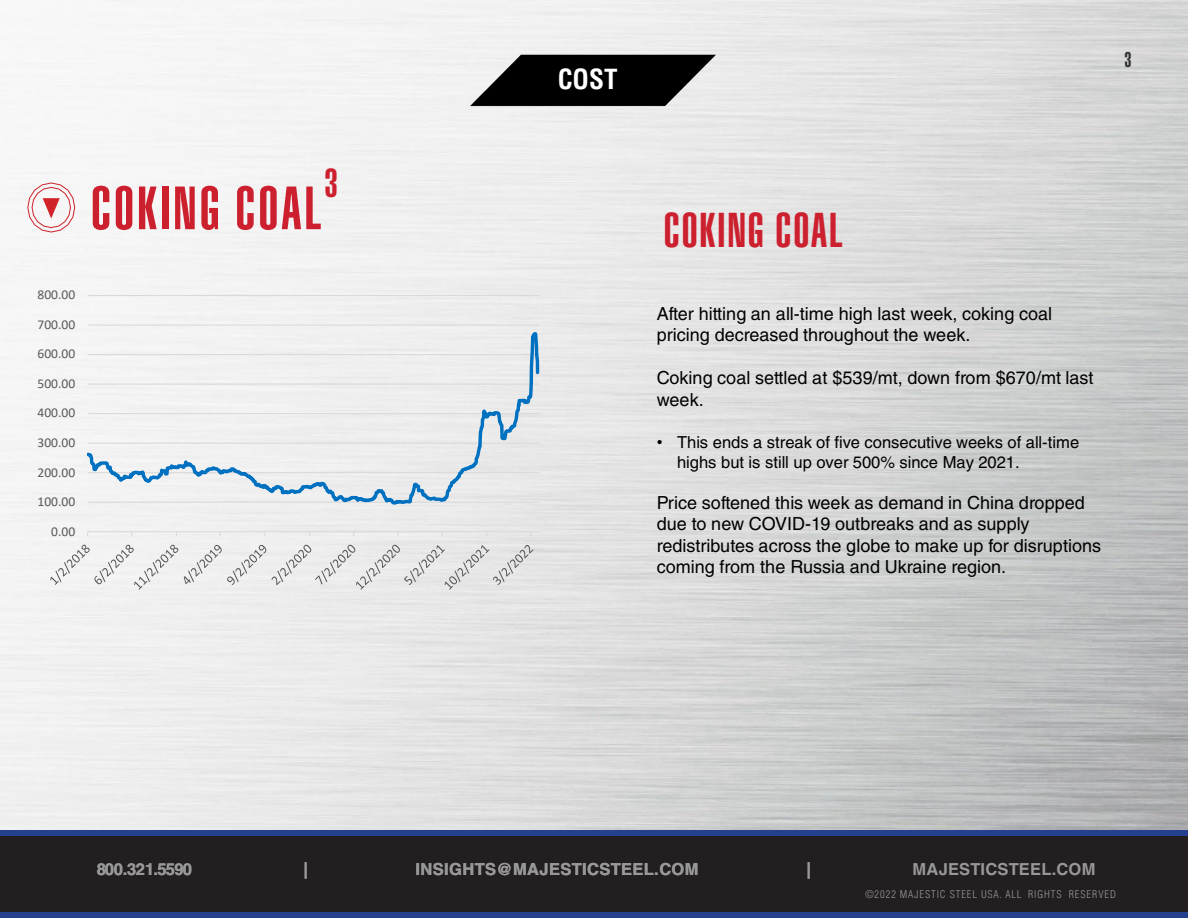
<style>
.page{position:relative;width:1188px;height:918px;background:#fff}
.page>*{position:absolute;margin:0;border:0;box-sizing:border-box;transform-origin:0 0}
.t1{font:60px "Helvetica LT Std Ultra Comp";letter-spacing:.05em;color:#cd202f}
.t2{font:48px "Helvetica LT Std Ultra Comp";letter-spacing:.04em;color:#cd202f}
.t3{font:39.9px "Helvetica LT Std Ultra Comp";color:#cd202f}
.t4{font:700 condensed 27px "Helvetica LT Std";color:#fff}
.t5{font:21px "Helvetica LT Std Ultra Comp";color:#303335}
.t6{font:18px/21.6px "Helvetica LT Std";letter-spacing:.005em;color:#000}
.t7{font:16.5px/19.8px "Helvetica LT Std";color:#000}
.t8{font:700 16.5px "Helvetica LT Std";letter-spacing:.015em;color:#989899}
.t9{font:700 16.5px "Helvetica LT Std";letter-spacing:-.045em;color:#989899}
.t10{font:13.5px "Calibri";color:#595959}
.t11{font:300 condensed 10.5px "Helvetica LT Std";letter-spacing:.09em;color:#989899}
.s1{font-family:"Arial"}
</style>
<div class="page">
<img style="left:0;top:0;width:1188px;height:830px">
<div style="left:0;top:833px;width:1188px;height:82px;background:#231f20"></div>
<div style="left:0;top:912px;width:1188px;height:6px;background:#25408f"></div>
<div style="left:0;top:830px;width:1188px;height:6px;background:#25408f"></div>
<img style="left:469px;top:26px;width:250px;height:106px">
<svg style="left:27px;top:182px;width:49px;height:51px"></svg>
<hr style="left:88px;top:531px;width:452px;height:1px;background:#d9d9d9">
<svg style="left:88px;top:295px;width:453px;height:213px"></svg>
<svg style="left:50px;top:545px;width:128px;height:45px"></svg>
<svg style="left:184px;top:545px;width:82px;height:40px"></svg>
<svg style="left:272px;top:545px;width:262px;height:45px"></svg>
<h1 class="t3" style="left:324px;top:160px;width:15px">3</h1>
<h1 class="t1" style="left:91px;top:174px;width:232px">COKING COAL</h1>
<p class="t10" style="left:38px;top:285px;width:39px">800.00</p>
<p class="t10" style="left:38px;top:315px;width:39px">700.00</p>
<p class="t10" style="left:38px;top:345px;width:39px">600.00</p>
<p class="t10" style="left:38px;top:374px;width:39px">500.00</p>
<p class="t10" style="left:38px;top:404px;width:39px">400.00</p>
<p class="t10" style="left:38px;top:433px;width:39px">300.00</p>
<p class="t10" style="left:38px;top:463px;width:39px">200.00</p>
<p class="t10" style="left:38px;top:492px;width:39px">100.00</p>
<p class="t10" style="left:51px;top:522px;width:25px">0.00</p>
<p class="t4" style="left:558px;top:63px;width:61px">COST</p>
<p class="t5" style="left:1124px;top:48px;width:9px">3</p>
<p class="t2" style="left:664px;top:202px;width:180px">COKING COAL</p>
<p class="t6" style="left:657px;top:302px;width:397px">After hitting an all-time high last week, coking coal pricing decreased throughout the week.</p>
<p class="t6" style="left:657px;top:367px;width:438px">Coking coal settled at $539/mt, down from $670/mt last week.</p>
<p class="t7" style="left:677px;top:432px;width:404px;text-indent:-20px"><span class="s1">•</span> This ends a streak of five consecutive weeks of all-time highs but is still up over 500% since May 2021.</p>
<p class="t6" style="left:657px;top:491px;width:446px">Price softened this week as demand in China dropped due to new COVID-19 outbreaks and as supply redistributes across the globe to make up for disruptions coming from the Russia and Ukraine region.</p>
<p class="t9" style="left:97px;top:859px;width:97px">800.321.5590</p>
<p class="t8" style="left:303px;top:859px;width:6px">|</p>
<p class="t8" style="left:415px;top:859px;width:285px">INSIGHTS@MAJESTICSTEEL.COM</p>
<p class="t8" style="left:807px;top:859px;width:6px">|</p>
<p class="t8" style="left:913px;top:859px;width:184px">MAJESTICSTEEL.COM</p>
<p class="t11" style="left:865px;top:888px;width:252px">©2022 MAJESTIC STEEL USA. ALL RIGHTS RESERVED</p>
</div>
